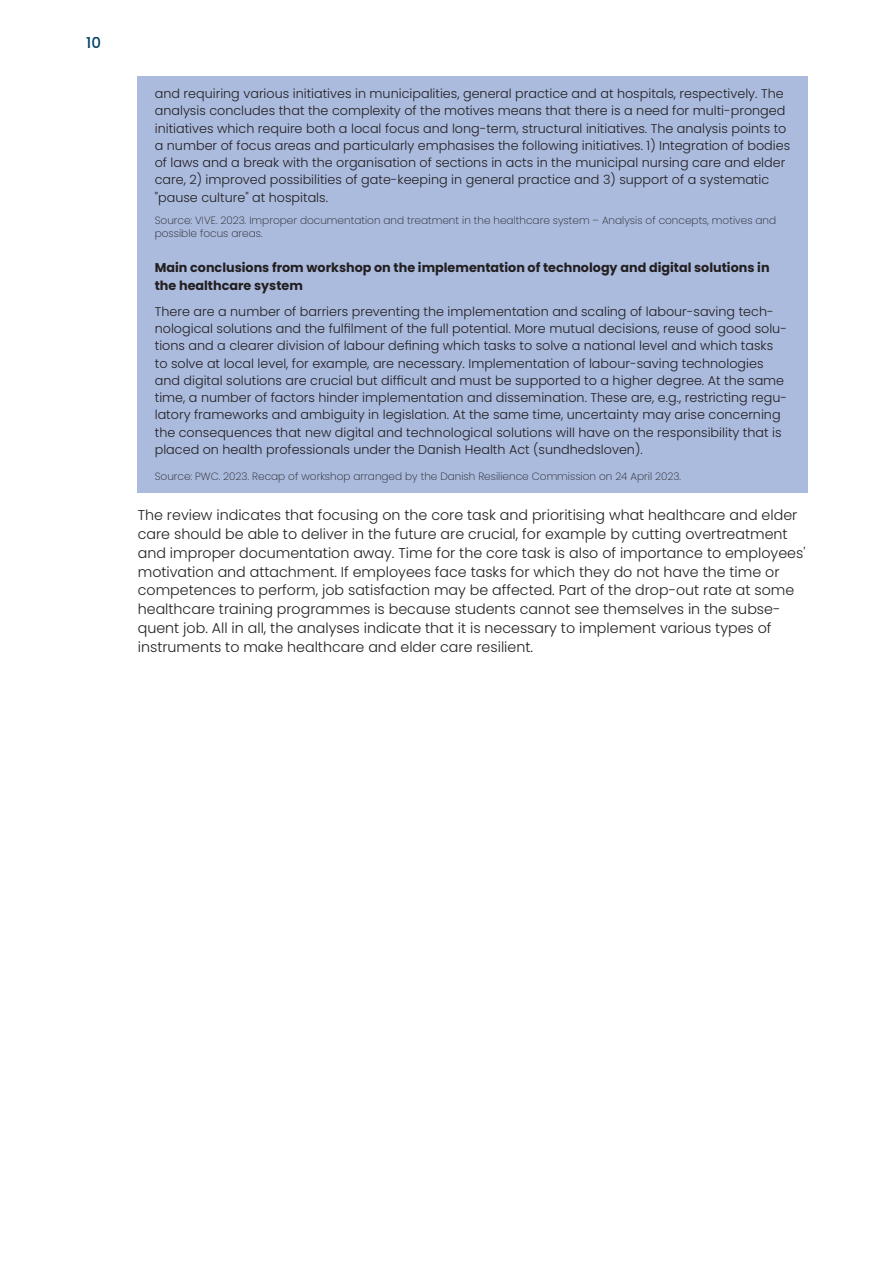
<style>
.page{position:relative;width:893px;height:1263px;background:#fff}
.page>*{position:absolute;margin:0;border:0;box-sizing:border-box;transform-origin:0 0}
.t1{font:500 15px "Poppins";color:#024163}
.t2{font:300 14.25px/18.8px "Poppins";color:#231f20}
.t3{font:300 12.75px/17.2px "Poppins";color:#231f20}
.t4{font:700 12.75px/18px "Poppins";color:#231f20}
.t5{font:200 10.5px/13.5px "Poppins";color:#231f20}
</style>
<div class="page">
<div style="left:138px;top:76px;width:670px;height:416px;background:#abbbde"></div>
<hr style="left:892px;top:77px;width:1px;height:178px;background:#f68c2e">
<p class="t1" style="left:86px;top:34px;width:16px">10</p>
<p class="t3" style="left:155px;top:85px;width:637px">and requiring various initiatives in municipalities, general practice and at hospitals, respectively. The analysis concludes that the complexity of the motives means that there is a need for multi-pronged initiatives which require both a local focus and long-term, structural initiatives. The analysis points to a number of focus areas and particularly emphasises the following initiatives. 1) Integration of bodies of laws and a break with the organisation of sections in acts in the municipal nursing care and elder care, 2) improved possibilities of gate-keeping in general practice and 3) support of a systematic "pause culture" at hospitals.</p>
<p class="t5" style="left:155px;top:213px;width:623px">Source: VIVE. 2023. Improper documentation and treatment in the healthcare system – Analysis of concepts, motives and possible focus areas.</p>
<p class="t4" style="left:155px;top:259px;width:616px">Main conclusions from workshop on the implementation of technology and digital solutions in the healthcare system</p>
<p class="t3" style="left:155px;top:303px;width:634px">There are a number of barriers preventing the implementation and scaling of labour-saving tech&shy;nological solutions and the fulfilment of the full potential. More mutual decisions, reuse of good solu&shy;tions and a clearer division of labour defining which tasks to solve a national level and which tasks to solve at local level, for example, are necessary. Implementation of labour-saving technologies and digital solutions are crucial but difficult and must be supported to a higher degree. At the same time, a number of factors hinder implementation and dissemination. These are, e.g., restricting regu&shy;latory frameworks and ambiguity in legislation. At the same time, uncertainty may arise concerning the consequences that new digital and technological solutions will have on the responsibility that is placed on health professionals under the Danish Health Act (sundhedsloven).</p>
<p class="t5" style="left:155px;top:469px;width:528px">Source: PWC. 2023. Recap of workshop arranged by the Danish Resilience Commission on 24 April 2023.</p>
<p class="t2" style="left:138px;top:506px;width:669px">The review indicates that focusing on the core task and prioritising what healthcare and elder care should be able to deliver in the future are crucial, for example by cutting overtreatment and improper documentation away. Time for the core task is also of importance to employees' motivation and attachment. If employees face tasks for which they do not have the time or competences to perform, job satisfaction may be affected. Part of the drop-out rate at some healthcare training programmes is because students cannot see themselves in the subse&shy;quent job. All in all, the analyses indicate that it is necessary to implement various types of instruments to make healthcare and elder care resilient.</p>
</div>
